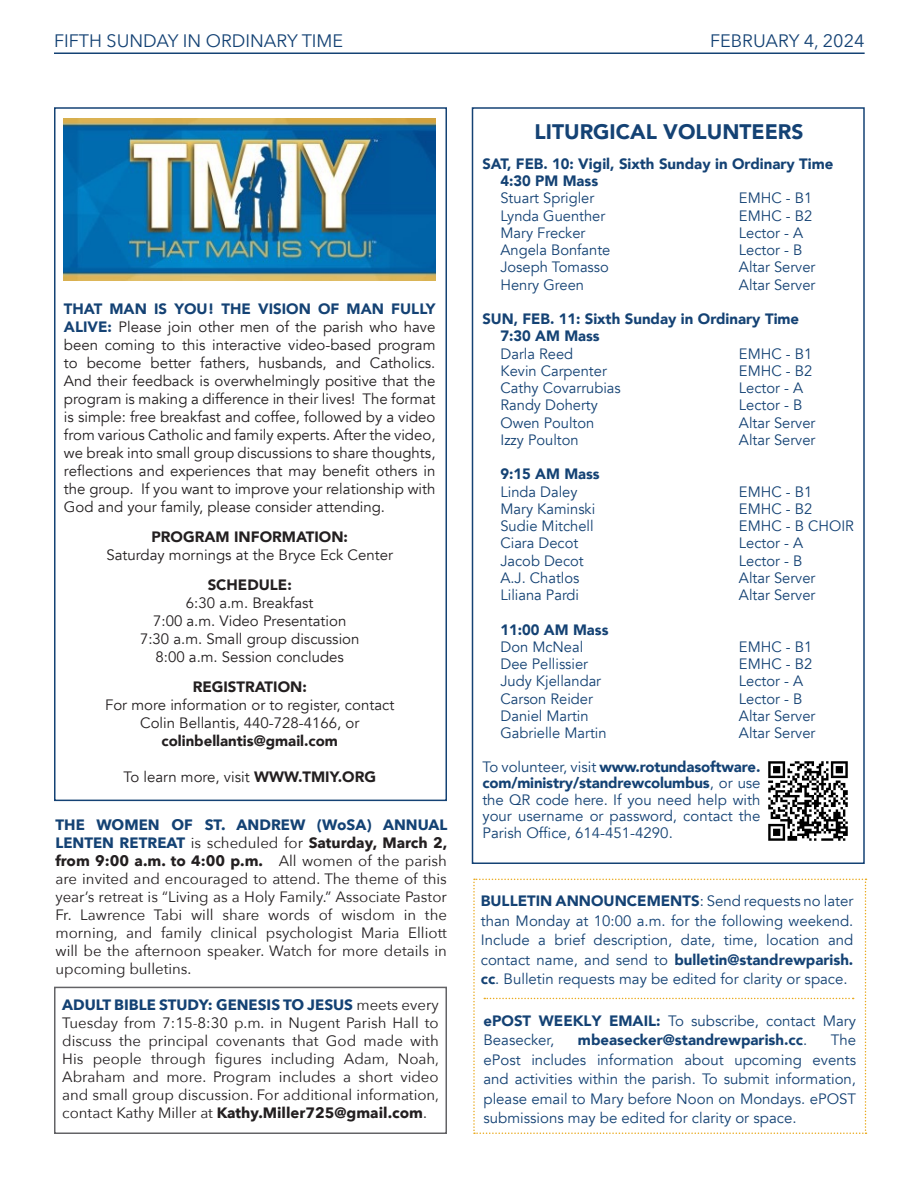
<style>
.page{position:relative;width:918px;height:1188px;background:#fff}
.page>*{position:absolute;margin:0;border:0;box-sizing:border-box;transform-origin:0 0}
.t1{font:900 21px "Avenir";color:#144274}
.t2{font:18px "Avenir Next";color:#144274}
.t3{font:15px/19.5px "Avenir";color:#144274;text-align:justify}
.t4{font:15px/18px "Avenir";color:#231f20;text-align:justify}
.t5{font:15px/18px "Avenir Next";color:#231f20;text-align:justify}
.t6{font:900 15px "Avenir";color:#144274}
.t7{font:900 15px "Avenir";color:#231f20}
.s1{font-weight:900;color:#144274}
.s2{font-weight:900}
.s3{font-weight:700;color:#144274}
.s4{font-weight:700}
.s5{font-weight:400}
</style>
<div class="page">
<hr style="left:54px;top:52px;width:811px;height:2px;background:#144274">
<svg style="left:473px;top:879px;width:394px;height:255px"></svg>
<img style="left:768px;top:761px;width:80px;height:80px">
<div style="left:472px;top:107px;width:393px;height:757px;border:2px solid #144274"></div>
<img style="left:64px;top:119px;width:372px;height:162px">
<div style="left:54px;top:107px;width:393px;height:694px;border:2px solid #144274"></div>
<div style="left:54px;top:987px;width:393px;height:147px;border:2px solid #636366"></div>
<p class="t2" style="left:54px;top:25px;width:291px">FIFTH SUNDAY IN ORDINARY TIME</p>
<p class="t2" style="left:710px;top:25px;width:156px">FEBRUARY 4, 2024</p>
<p class="t4" style="left:64px;top:300px;width:373px"><span class="s1">THAT MAN IS YOU! THE VISION OF MAN FULLY ALIVE:</span> Please join other men of the parish who have been coming to this interactive video-based program to become better fathers, husbands, and Catholics.<br>And their feedback is overwhelmingly positive that the program is making a difference in their lives! The format is simple: free breakfast and coffee, followed by a video from various Catholic and family experts. After the video, we break into small group discussions to share thoughts, reflections and experiences that may benefit others in the group. If you want to improve your relationship with God and your family, please consider attending.</p>
<p class="t7" style="left:151px;top:523px;width:198px">PROGRAM INFORMATION:</p>
<p class="t4" style="left:106px;top:546px;width:288px">Saturday mornings at the Bryce Eck Center</p>
<p class="t7" style="left:208px;top:571px;width:86px">SCHEDULE:</p>
<p class="t4" style="left:186px;top:594px;width:129px">6:30 a.m. Breakfast</p>
<p class="t4" style="left:153px;top:612px;width:195px">7:00 a.m. Video Presentation</p>
<p class="t4" style="left:140px;top:630px;width:221px">7:30 a.m. Small group discussion</p>
<p class="t4" style="left:156px;top:648px;width:190px">8:00 a.m. Session concludes</p>
<p class="t7" style="left:193px;top:673px;width:116px">REGISTRATION:</p>
<p class="t4" style="left:105px;top:696px;width:291px">For more information or to register, contact</p>
<p class="t4" style="left:140px;top:714px;width:221px">Colin Bellantis, 440-728-4166, or</p>
<p class="t7" style="left:162px;top:727px;width:178px">colinbellantis@gmail.com</p>
<p class="t4" style="left:123px;top:768px;width:254px">To learn more, visit <span class="s2">WWW.TMIY.ORG</span></p>
<p class="t5" style="left:55px;top:815px;width:393px"><span class="s3">THE WOMEN OF ST. ANDREW (WoSA) ANNUAL LENTEN RETREAT</span> is scheduled for <span class="s4">Saturday, March 2, from 9:00 a.m. to 4:00 p.m.</span> All women of the parish are invited and encouraged to attend. The theme of this year’s retreat is “Living as a Holy Family.” Associate Pastor Fr. Lawrence Tabi will share words of wisdom in the morning, and family clinical psychologist Maria Elliott will be the afternoon speaker. Watch for more details in upcoming bulletins.</p>
<p class="t5" style="left:62px;top:995px;width:378px"><span class="s3">ADULT BIBLE STUDY: GENESIS TO JESUS</span> meets every Tuesday from 7:15-8:30 p.m. in Nugent Parish Hall to discuss the principal covenants that God made with His people through figures including Adam, Noah, Abraham and more. Program includes a short video and small group discussion. For additional information, contact Kathy Miller at <span class="s4">Kathy.Miller725@gmail.com</span>.</p>
<p class="t1" style="left:535px;top:113px;width:271px">LITURGICAL VOLUNTEERS</p>
<p class="t6" style="left:482px;top:151px;width:352px">SAT, FEB. 10: Vigil, Sixth Sunday in Ordinary Time</p>
<p class="t6" style="left:500px;top:168px;width:99px">4:30 PM Mass</p>
<p class="t3" style="left:500px;top:189px;width:95px">Stuart Sprigler</p>
<p class="t3" style="left:739px;top:189px;width:75px">EMHC - B1</p>
<p class="t3" style="left:500px;top:206px;width:106px">Lynda Guenther</p>
<p class="t3" style="left:739px;top:206px;width:75px">EMHC - B2</p>
<p class="t3" style="left:500px;top:223px;width:86px">Mary Frecker</p>
<p class="t3" style="left:739px;top:223px;width:66px">Lector - A</p>
<p class="t3" style="left:500px;top:240px;width:112px">Angela Bonfante</p>
<p class="t3" style="left:739px;top:240px;width:65px">Lector - B</p>
<p class="t3" style="left:500px;top:258px;width:110px">Joseph Tomasso</p>
<p class="t3" style="left:739px;top:258px;width:78px">Altar Server</p>
<p class="t3" style="left:500px;top:275px;width:85px">Henry Green</p>
<p class="t3" style="left:739px;top:275px;width:78px">Altar Server</p>
<p class="t6" style="left:482px;top:306px;width:318px">SUN, FEB. 11: Sixth Sunday in Ordinary Time</p>
<p class="t6" style="left:500px;top:323px;width:101px">7:30 AM Mass</p>
<p class="t3" style="left:500px;top:344px;width:74px">Darla Reed</p>
<p class="t3" style="left:739px;top:344px;width:75px">EMHC - B1</p>
<p class="t3" style="left:500px;top:361px;width:108px">Kevin Carpenter</p>
<p class="t3" style="left:739px;top:361px;width:75px">EMHC - B2</p>
<p class="t3" style="left:500px;top:378px;width:122px">Cathy Covarrubias</p>
<p class="t3" style="left:739px;top:378px;width:66px">Lector - A</p>
<p class="t3" style="left:500px;top:396px;width:99px">Randy Doherty</p>
<p class="t3" style="left:739px;top:396px;width:65px">Lector - B</p>
<p class="t3" style="left:500px;top:413px;width:95px">Owen Poulton</p>
<p class="t3" style="left:739px;top:413px;width:78px">Altar Server</p>
<p class="t3" style="left:500px;top:430px;width:80px">Izzy Poulton</p>
<p class="t3" style="left:739px;top:430px;width:78px">Altar Server</p>
<p class="t6" style="left:500px;top:461px;width:101px">9:15 AM Mass</p>
<p class="t3" style="left:500px;top:482px;width:79px">Linda Daley</p>
<p class="t3" style="left:739px;top:482px;width:75px">EMHC - B1</p>
<p class="t3" style="left:500px;top:499px;width:96px">Mary Kaminski</p>
<p class="t3" style="left:739px;top:499px;width:75px">EMHC - B2</p>
<p class="t3" style="left:500px;top:516px;width:95px">Sudie Mitchell</p>
<p class="t3" style="left:739px;top:516px;width:116px">EMHC - B CHOIR</p>
<p class="t3" style="left:500px;top:534px;width:79px">Ciara Decot</p>
<p class="t3" style="left:739px;top:534px;width:66px">Lector - A</p>
<p class="t3" style="left:500px;top:551px;width:85px">Jacob Decot</p>
<p class="t3" style="left:739px;top:551px;width:65px">Lector - B</p>
<p class="t3" style="left:500px;top:568px;width:80px">A.J. Chatlos</p>
<p class="t3" style="left:739px;top:568px;width:78px">Altar Server</p>
<p class="t3" style="left:500px;top:585px;width:80px">Liliana Pardi</p>
<p class="t3" style="left:739px;top:585px;width:78px">Altar Server</p>
<p class="t6" style="left:500px;top:617px;width:110px">11:00 AM Mass</p>
<p class="t3" style="left:500px;top:637px;width:84px">Don McNeal</p>
<p class="t3" style="left:739px;top:637px;width:75px">EMHC - B1</p>
<p class="t3" style="left:500px;top:654px;width:89px">Dee Pellissier</p>
<p class="t3" style="left:739px;top:654px;width:75px">EMHC - B2</p>
<p class="t3" style="left:500px;top:672px;width:102px">Judy Kjellandar</p>
<p class="t3" style="left:739px;top:672px;width:66px">Lector - A</p>
<p class="t3" style="left:500px;top:689px;width:94px">Carson Reider</p>
<p class="t3" style="left:739px;top:689px;width:65px">Lector - B</p>
<p class="t3" style="left:500px;top:706px;width:90px">Daniel Martin</p>
<p class="t3" style="left:739px;top:706px;width:78px">Altar Server</p>
<p class="t3" style="left:500px;top:723px;width:108px">Gabrielle Martin</p>
<p class="t3" style="left:739px;top:723px;width:78px">Altar Server</p>
<p class="t3" style="left:482px;top:759px;width:279px;line-height:16.5px">To volunteer, visit <span class="s2">www.rotundasoftware. com/ministry/standrewcolumbus</span>, or use the QR code here. If you need help with your username or password, contact the Parish Office, 614-451-4290.</p>
<p class="t3" style="left:481px;top:892px;width:374px"><span class="s2">BULLETIN ANNOUNCEMENTS</span>: Send requests no later than Monday at 10:00 a.m. for the following weekend.<br>Include a brief description, date, time, location and contact name, and send to <span class="s2">bulletin@standrewparish. cc</span>. Bulletin requests may be edited for clarity or space.</p>
<p class="t3" style="left:484px;top:1011px;width:374px"><span class="s2">ePOST WEEKLY EMAIL:</span> To subscribe, contact Mary<br>Beasecker,</p>
<p class="t3" style="left:484px;top:1031px;width:374px;text-indent:347px">The ePost includes information about upcoming events and activities within the parish. To submit information, please email to Mary before Noon on Mondays. ePOST submissions may be edited for clarity or space.</p>
<p class="t6" style="left:578px;top:1027px;width:231px">mbeasecker@standrewparish.cc<span class="s5">.</span></p>
</div>
